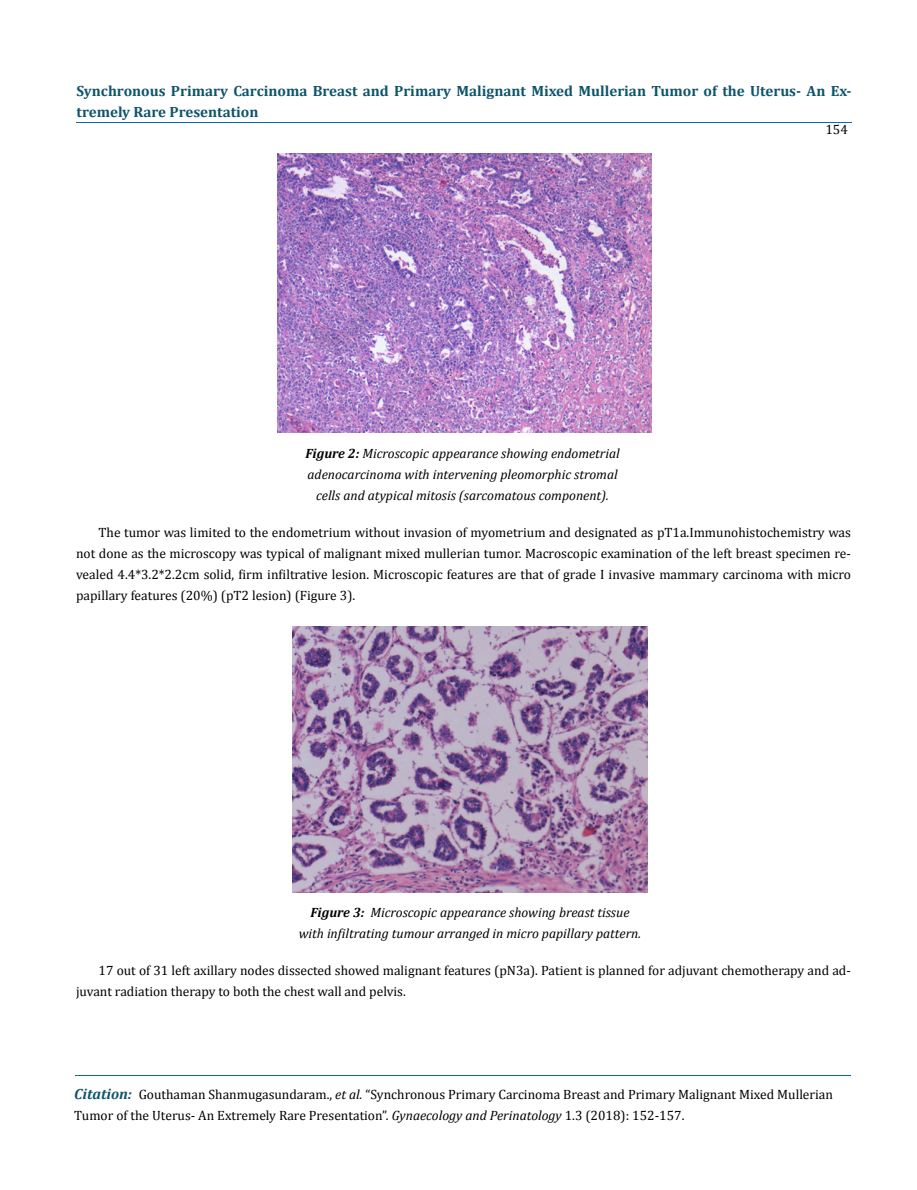
<style>
.page{position:relative;width:917px;height:1190px;background:#fff}
.page>*{position:absolute;margin:0;border:0;box-sizing:border-box;transform-origin:0 0}
.t1{font:700 14.85px/21px "Cambria";color:#0e546a}
.t2{font:13.5px/21px "Cambria";color:#000}
.t3{font:italic 13.5px/21px "Cambria";color:#000;text-align:center}
.s1{font-weight:700}
.s2{font-weight:700;font-style:italic;font-size:14.85px;color:#0e546a}
.s3{font-style:italic}
</style>
<div class="page">
<hr style="left:76px;top:123px;width:775px;height:1px;background:#0d66b1">
<hr style="left:75px;top:1075px;width:775px;height:1px;background:#0d66b1">
<img style="left:277px;top:153px;width:374px;height:280px">
<img style="left:292px;top:626px;width:355px;height:266px">
<p class="t1" style="left:76px;top:80px;width:776px">Synchronous Primary Carcinoma Breast and Primary Malignant Mixed Mullerian Tumor of the Uterus- An Ex&shy;tremely Rare Presentation</p>
<p class="t2" style="left:825px;top:119px;width:24px">154</p>
<p class="t3" style="left:305px;top:442px;width:316px"><span class="s1">Figure 2:</span> Microscopic appearance showing endometrial adenocarcinoma with intervening pleomorphic stromal cells and atypical mitosis (sarcomatous component).</p>
<p class="t2" style="left:76px;top:521px;width:776px;text-align:justify;text-indent:23px">The tumor was limited to the endometrium without invasion of myometrium and designated as pT1a.Immunohistochemistry was not done as the microscopy was typical of malignant mixed mullerian tumor. Macroscopic examination of the left breast specimen re&shy;vealed 4.4*3.2*2.2cm solid, firm infiltrative lesion. Microscopic features are that of grade I invasive mammary carcinoma with micro papillary features (20%) (pT2 lesion) (Figure 3).</p>
<p class="t3" style="left:299px;top:901px;width:344px"><span class="s1">Figure 3:</span> Microscopic appearance showing breast tissue with infiltrating tumour arranged in micro papillary pattern.</p>
<p class="t2" style="left:76px;top:959px;width:776px;text-indent:23px">17 out of 31 left axillary nodes dissected showed malignant features (pN3a). Patient is planned for adjuvant chemotherapy and ad&shy;juvant radiation therapy to both the chest wall and pelvis.</p>
<p class="t2" style="left:74px;top:1083px;width:760px"><span class="s2">Citation:</span> Gouthaman Shanmugasundaram., <span class="s3">et al.</span> “Synchronous Primary Carcinoma Breast and Primary Malignant Mixed Mullerian<br>Tumor of the Uterus- An Extremely Rare Presentation”. <span class="s3">Gynaecology and Perinatology</span> 1.3 (2018): 152-157.</p>
</div>
